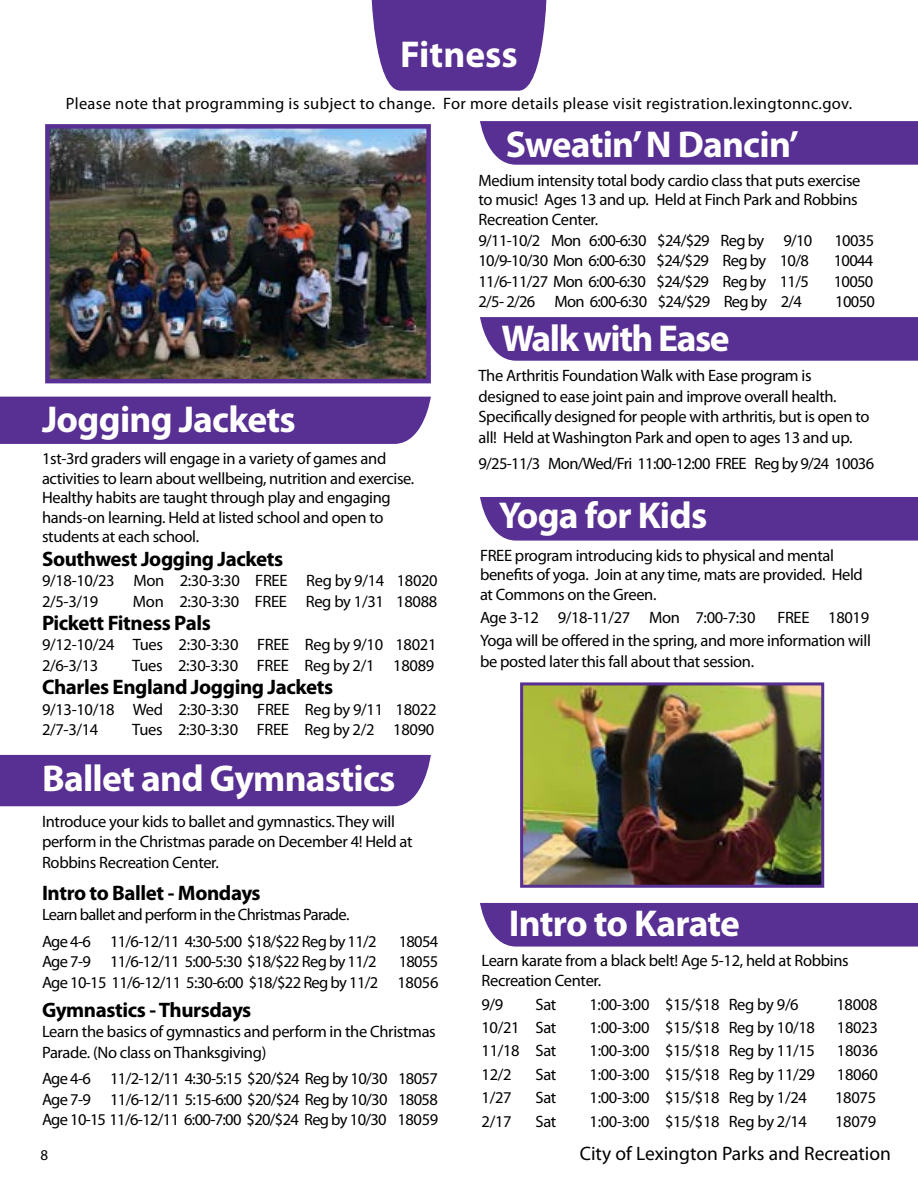
<style>
.page{position:relative;width:918px;height:1188px;background:#fff}
.page>*{position:absolute;margin:0;border:0;box-sizing:border-box;transform-origin:0 0}
.t1{font:700 37.5px "Myriad Pro";letter-spacing:-.02em;color:#fff}
.t2{font:700 37.5px "Myriad Pro";letter-spacing:-.04em;color:#fff}
.t3{font:700 37.5px "Myriad Pro";color:#fff}
.t4{font:700 21px "Myriad Pro";letter-spacing:-.02em;color:#000}
.t5{font:19.5px "Myriad Pro";color:#000}
.t6{font:16.5px/20.4px "Myriad Pro";letter-spacing:-.02em;color:#000}
.t7{font:16.5px/26.4px "Myriad Pro";letter-spacing:-.04em;color:#000}
.t8{font:16.5px "Myriad Pro";letter-spacing:.02em;color:#000}
.t9{font:15px "Myriad Pro";color:#000}
</style>
<div class="page">
<svg style="left:371px;top:0;width:176px;height:91px;background:#66419b"></svg>
<div style="left:0;top:397px;width:431px;height:47px;background:#582f92"></div>
<div style="left:0;top:755px;width:431px;height:51px;background:#582f92"></div>
<div style="left:480px;top:121px;width:438px;height:44px;background:#582f92"></div>
<div style="left:480px;top:317px;width:438px;height:44px;background:#582f92"></div>
<div style="left:480px;top:497px;width:438px;height:44px;background:#582f92"></div>
<div style="left:480px;top:903px;width:438px;height:44px;background:#582f92"></div>
<img style="left:50px;top:129px;width:376px;height:249px">
<div style="left:45px;top:124px;width:386px;height:259px;border:4px solid #582f92"></div>
<img style="left:524px;top:686px;width:296px;height:198px">
<div style="left:520px;top:682px;width:304px;height:206px;border:3px solid #582f92"></div>
<h1 class="t3" style="left:400px;top:30px;width:119px">Fitness</h1>
<p class="t8" style="left:66px;top:93px;width:788px">Please note that programming is subject to change. For more details please visit registration.lexingtonnc.gov.</p>
<h1 class="t1" style="left:42px;top:395px;width:255px">Jogging Jackets</h1>
<p class="t6" style="left:42px;top:449px;width:374px;line-height:19.5px">1st-3rd graders will engage in a variety of games and activities to learn about wellbeing, nutrition and exercise.<br>Healthy habits are taught through play and engaging hands-on learning. Held at listed school and open to students at each school.</p>
<p class="t4" style="left:42px;top:545px;width:243px">Southwest Jogging Jackets</p>
<p class="t6" style="left:42px;top:570px;width:397px">9/18-10/23 Mon 2:30-3:30 FREE Reg by 9/14 18020<br>2/5-3/19</p>
<p class="t6" style="left:133px;top:591px;width:306px">Mon 2:30-3:30 FREE Reg by 1/31 18088</p>
<p class="t4" style="left:42px;top:609px;width:170px">Pickett Fitness Pals</p>
<p class="t6" style="left:42px;top:634px;width:396px">9/12-10/24 Tues 2:30-3:30 FREE Reg by 9/10 18021<br>2/6-3/13</p>
<p class="t6" style="left:132px;top:655px;width:304px">Tues 2:30-3:30 FREE Reg by 2/1 18089</p>
<p class="t4" style="left:42px;top:673px;width:293px">Charles England Jogging Jackets</p>
<p class="t6" style="left:42px;top:699px;width:396px">9/13-10/18 Wed 2:30-3:30 FREE Reg by 9/11 18022<br>2/7-3/14</p>
<p class="t6" style="left:132px;top:719px;width:304px">Tues 2:30-3:30 FREE Reg by 2/2 18090</p>
<h1 class="t1" style="left:42px;top:754px;width:355px">Ballet and Gymnastics</h1>
<p class="t6" style="left:42px;top:811px;width:372px">Introduce your kids to ballet and gymnastics. They will perform in the Christmas parade on December 4! Held at<br>Robbins Recreation Center.</p>
<p class="t4" style="left:42px;top:879px;width:220px">Intro to Ballet - Mondays</p>
<p class="t7" style="left:42px;top:901px;width:336px">Learn ballet and perform in the Christmas Parade.<br>Age 4-6 11/6-12/11 4:30-5:00 $18/$22 Reg by 11/2</p>
<p class="t6" style="left:399px;top:931px;width:41px">18054</p>
<p class="t7" style="left:42px;top:948px;width:336px">Age 7-9 11/6-12/11 5:00-5:30 $18/$22 Reg by 11/2</p>
<p class="t7" style="left:42px;top:951px;width:398px;line-height:20.4px;text-align:right">18055<br>Age 10-15 11/6-12/11 5:30-6:00 $18/$22 Reg by 11/2 18056</p>
<p class="t4" style="left:42px;top:996px;width:211px">Gymnastics - Thursdays</p>
<p class="t6" style="left:42px;top:1021px;width:395px">Learn the basics of gymnastics and perform in the Christmas<br>Parade. (No class on Thanksgiving)</p>
<p class="t6" style="left:42px;top:1068px;width:398px;text-align:justify">Age 4-6 11/2-12/11 4:30-5:15 $20/$24 Reg by 10/30 18057<br>Age 7-9 11/6-12/11 5:15-6:00 $20/$24 Reg by 10/30 18058<br>Age 10-15 11/6-12/11 6:00-7:00 $20/$24 Reg by 10/30 18059</p>
<h1 class="t1" style="left:506px;top:120px;width:295px">Sweatin’ N Dancin’</h1>
<p class="t6" style="left:478px;top:170px;width:383px">Medium intensity total body cardio class that puts exercise to music! Ages 13 and up. Held at Finch Park and Robbins Recreation Center.<br>9/11-10/2 Mon 6:00-6:30 $24/$29 Reg by 9/10</p>
<p class="t6" style="left:834px;top:230px;width:41px">10035</p>
<p class="t7" style="left:478px;top:247px;width:332px">10/9-10/30 Mon 6:00-6:30 $24/$29 Reg by 10/8</p>
<p class="t6" style="left:834px;top:250px;width:41px">10044</p>
<p class="t7" style="left:478px;top:268px;width:332px">11/6-11/27 Mon 6:00-6:30 $24/$29 Reg by 11/5</p>
<p class="t6" style="left:834px;top:271px;width:41px">10050</p>
<p class="t7" style="left:478px;top:288px;width:325px">2/5- 2/26 Mon 6:00-6:30 $24/$29 Reg by 2/4</p>
<p class="t6" style="left:835px;top:291px;width:41px">10050</p>
<h1 class="t2" style="left:501px;top:314px;width:230px">Walk with Ease</h1>
<p class="t6" style="left:478px;top:365px;width:393px">The Arthritis Foundation Walk with Ease program is designed to ease joint pain and improve overall health.<br>Specifically designed for people with arthritis, but is open to all! Held at Washington Park and open to ages 13 and up.</p>
<p class="t7" style="left:478px;top:450px;width:397px">9/25-11/3 Mon/Wed/Fri 11:00-12:00 FREE Reg by 9/24 10036</p>
<h1 class="t1" style="left:499px;top:491px;width:210px">Yoga for Kids</h1>
<p class="t6" style="left:480px;top:545px;width:384px;line-height:19.5px">FREE program introducing kids to physical and mental benefits of yoga. Join at any time, mats are provided. Held at Commons on the Green.</p>
<p class="t6" style="left:480px;top:607px;width:277px">Age 3-12 9/18-11/27 Mon 7:00-7:30</p>
<p class="t6" style="left:480px;top:605px;width:392px;line-height:23.4px;text-align:right">FREE 18019<br>Yoga will be offered in the spring, and more information will</p>
<p class="t6" style="left:480px;top:651px;width:276px">be posted later this fall about that session.</p>
<h1 class="t1" style="left:509px;top:899px;width:233px">Intro to Karate</h1>
<p class="t6" style="left:482px;top:950px;width:369px">Learn karate from a black belt! Age 5-12, held at Robbins<br>Recreation Center.</p>
<p class="t6" style="left:482px;top:994px;width:23px">9/9</p>
<p class="t6" style="left:536px;top:994px;width:22px">Sat</p>
<p class="t6" style="left:590px;top:994px;width:211px">1:00-3:00 $15/$18 Reg by 9/6</p>
<p class="t6" style="left:836px;top:994px;width:43px">18008</p>
<p class="t6" style="left:482px;top:1017px;width:76px">10/21 Sat</p>
<p class="t6" style="left:590px;top:1017px;width:227px">1:00-3:00 $15/$18 Reg by 10/18</p>
<p class="t6" style="left:837px;top:1017px;width:43px">18023</p>
<p class="t6" style="left:482px;top:1040px;width:76px">11/18 Sat</p>
<p class="t6" style="left:590px;top:1040px;width:227px">1:00-3:00 $15/$18 Reg by 11/15</p>
<p class="t6" style="left:837px;top:1040px;width:43px">18036</p>
<p class="t6" style="left:482px;top:1064px;width:32px">12/2</p>
<p class="t6" style="left:536px;top:1064px;width:22px">Sat</p>
<p class="t6" style="left:590px;top:1064px;width:227px">1:00-3:00 $15/$18 Reg by 11/29</p>
<p class="t6" style="left:837px;top:1064px;width:43px">18060</p>
<p class="t6" style="left:482px;top:1087px;width:32px">1/27</p>
<p class="t6" style="left:536px;top:1087px;width:22px">Sat</p>
<p class="t6" style="left:590px;top:1087px;width:219px">1:00-3:00 $15/$18 Reg by 1/24</p>
<p class="t6" style="left:835px;top:1087px;width:43px">18075</p>
<p class="t6" style="left:482px;top:1111px;width:32px">2/17</p>
<p class="t6" style="left:536px;top:1111px;width:22px">Sat</p>
<p class="t6" style="left:590px;top:1111px;width:219px">1:00-3:00 $15/$18 Reg by 2/14</p>
<p class="t6" style="left:835px;top:1111px;width:43px">18079</p>
<p class="t9" style="left:40px;top:1146px;width:9px">8</p>
<p class="t5" style="left:580px;top:1142px;width:313px">City of Lexington Parks and Recreation</p>
</div>
